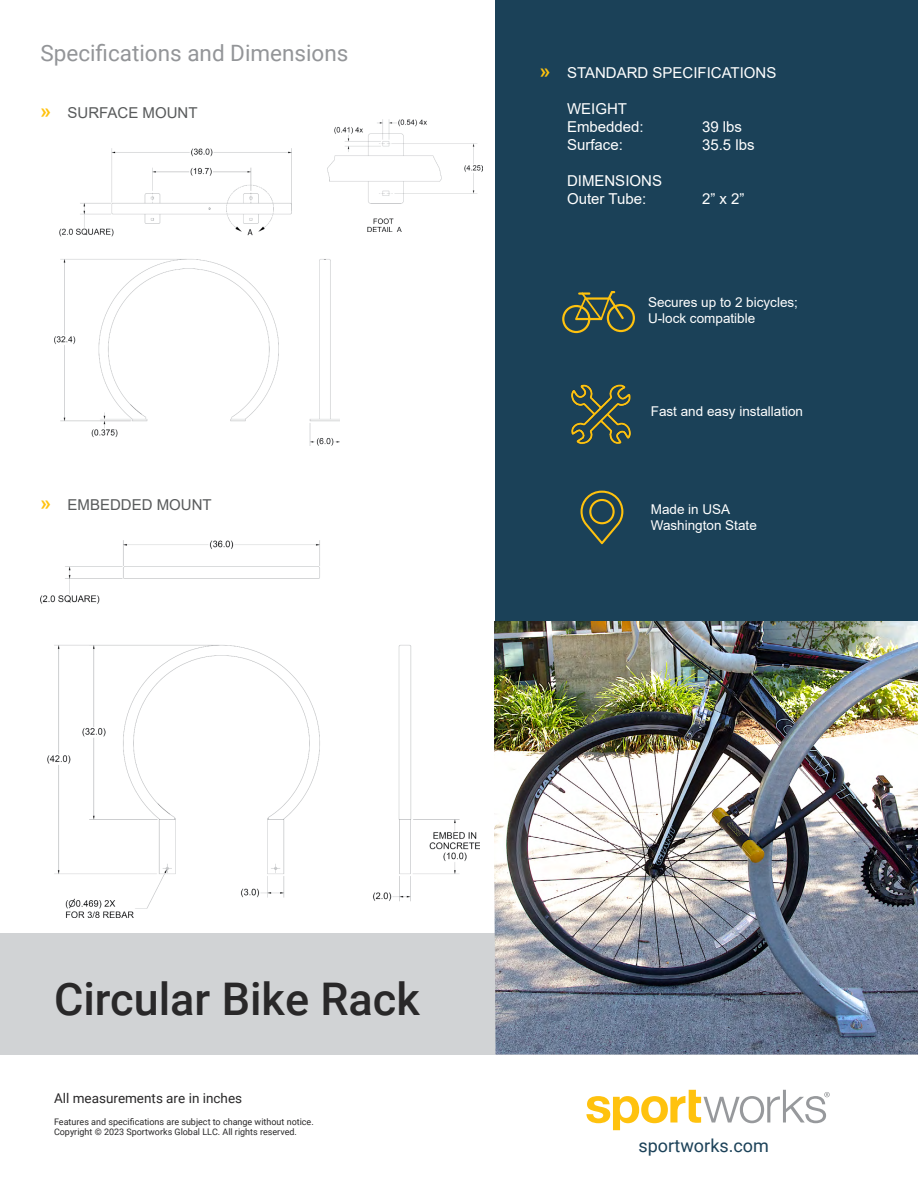
<style>
.page{position:relative;width:918px;height:1188px;background:#fff}
.page>*{position:absolute;margin:0;border:0;box-sizing:border-box;transform-origin:0 0}
.t1{font:500 45px "Roboto";color:#292829}
.t2{font:22.5px "Roboto";color:#939598}
.t3{font:18px "Roboto";color:#1b4158}
.t4{font:15px/18px "Arial";color:#fff}
.t5{font:15px "Arial";color:#585a5b}
.t6{font:13.5px/16.2px "Arial";color:#fff}
.t7{font:13.5px "Roboto";color:#292829}
.t8{font:9px/10.8px "Roboto";color:#292829}
.s1{font-family:"Roboto";font-weight:700;font-size:21px;color:#ffc20e}
</style>
<div class="page">
<div style="left:0;top:933px;width:918px;height:122px;background:#d1d3d5"></div>
<div style="left:495px;top:0;width:423px;height:918px;background:#1b4158"></div>
<img style="left:494px;top:621px;width:424px;height:433px">
<svg style="left:586px;top:1090px;width:244px;height:40px"></svg>
<svg style="left:581px;top:491px;width:42px;height:53px"></svg>
<svg style="left:562px;top:291px;width:73px;height:42px"></svg>
<img style="left:571px;top:384px;width:60px;height:60px">
<img style="left:54px;top:148px;width:285px;height:298px">
<img style="left:328px;top:119px;width:154px;height:113px">
<img style="left:40px;top:540px;width:439px;height:378px">
<h2 class="t2" style="left:40px;top:37px;width:310px">Specifications and Dimensions</h2>
<h3 class="t5" style="left:40px;top:103px;width:159px"><span class="s1">»</span> SURFACE MOUNT</h3>
<h3 class="t5" style="left:40px;top:495px;width:173px"><span class="s1">»</span> EMBEDDED MOUNT</h3>
<h3 class="t4" style="left:540px;top:64px;width:238px"><span class="s1">»</span> STANDARD SPECIFICATIONS</h3>
<h3 class="t4" style="left:567px;top:100px;width:78px">WEIGHT<br>Embedded:</h3>
<h3 class="t4" style="left:702px;top:118px;width:42px">39 lbs</h3>
<h3 class="t4" style="left:567px;top:136px;width:57px">Surface:</h3>
<h3 class="t4" style="left:702px;top:136px;width:54px">35.5 lbs</h3>
<h3 class="t4" style="left:567px;top:172px;width:97px">DIMENSIONS<br>Outer Tube:</h3>
<h3 class="t4" style="left:702px;top:190px;width:44px">2” x 2”</h3>
<h3 class="t6" style="left:648px;top:294px;width:152px">Secures up to 2 bicycles;<br>U-lock compatible</h3>
<h3 class="t6" style="left:651px;top:403px;width:154px">Fast and easy installation</h3>
<h3 class="t6" style="left:651px;top:501px;width:108px">Made in USA<br>Washington State</h3>
<h1 class="t1" style="left:54px;top:967px;width:367px">Circular Bike Rack</h1>
<h3 class="t7" style="left:54px;top:1089px;width:190px">All measurements are in inches</h3>
<p class="t8" style="left:54px;top:1116px;width:261px">Features and specifications are subject to change without notice.<br>Copyright © 2023 Sportworks Global LLC. All rights reserved.</p>
<h3 class="t3" style="left:638px;top:1133px;width:132px">sportworks.com</h3>
</div>
